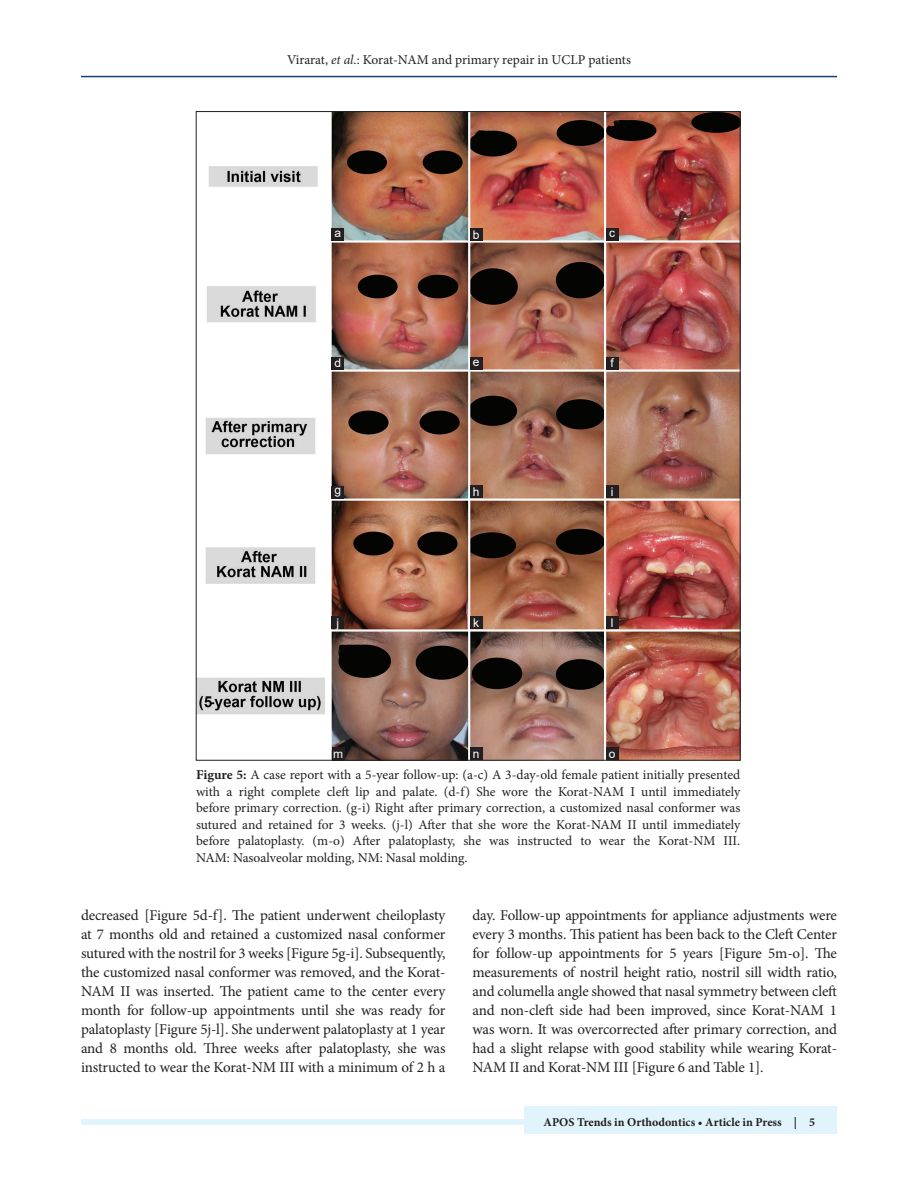
<style>
.page{position:relative;width:918px;height:1188px;background:#fff}
.page>*{position:absolute;margin:0;border:0;box-sizing:border-box;transform-origin:0 0}
.TX{font:15px/19px "Minion Pro";letter-spacing:-.01em;color:#231f20;text-align:justify}
.FGC{font:13.5px/16.5px "Minion Pro";color:#231f20;text-align:justify}
.t1{font:700 12px "Minion Pro";color:#231f20}
.LABEL{font:12px "Arial";color:#fff}
.s1{font-style:italic}
.s2{font-weight:700}
</style>
<div class="page">
<hr style="left:81px;top:76px;width:756px;height:1px;background:#164077">
<div style="left:81px;top:1119px;width:756px;height:6px;background:#e1f4fc"></div>
<div style="left:524px;top:1107px;width:313px;height:27px;background:#e1f4fc"></div>
<img style="left:198px;top:113px;width:540px;height:645px">
<div style="left:331px;top:357px;width:13px;height:12px;background:#231f20"></div>
<div style="left:470px;top:486px;width:13px;height:12px;background:#231f20"></div>
<div style="left:606px;top:486px;width:12px;height:12px;background:#231f20"></div>
<div style="left:331px;top:616px;width:13px;height:13px;background:#231f20"></div>
<div style="left:470px;top:747px;width:13px;height:13px;background:#231f20"></div>
<div style="left:606px;top:747px;width:13px;height:13px;background:#231f20"></div>
<div style="left:606px;top:616px;width:12px;height:13px;background:#231f20"></div>
<div style="left:470px;top:616px;width:13px;height:13px;background:#231f20"></div>
<div style="left:332px;top:747px;width:13px;height:13px;background:#231f20"></div>
<div style="left:606px;top:228px;width:12px;height:13px;background:#231f20"></div>
<div style="left:331px;top:486px;width:13px;height:12px;background:#231f20"></div>
<div style="left:470px;top:228px;width:13px;height:13px;background:#231f20"></div>
<div style="left:606px;top:357px;width:12px;height:12px;background:#231f20"></div>
<div style="left:331px;top:228px;width:13px;height:13px;background:#231f20"></div>
<div style="left:470px;top:357px;width:13px;height:12px;background:#231f20"></div>
<p class="FGC" style="left:287px;top:51px;width:345px">Virarat, <span class="s1">et al</span>.: Korat-NAM and primary repair in UCLP patients</p>
<p class="LABEL" style="left:334px;top:225px;width:8px">a</p>
<p class="LABEL" style="left:473px;top:226px;width:8px">b</p>
<p class="LABEL" style="left:609px;top:225px;width:7px">c</p>
<p class="LABEL" style="left:334px;top:355px;width:8px">d</p>
<p class="LABEL" style="left:473px;top:354px;width:8px">e</p>
<p class="LABEL" style="left:610px;top:355px;width:5px">f</p>
<p class="LABEL" style="left:334px;top:482px;width:8px">g</p>
<p class="LABEL" style="left:473px;top:484px;width:8px">h</p>
<p class="LABEL" style="left:611px;top:484px;width:4px">i</p>
<p class="LABEL" style="left:336px;top:615px;width:4px">j</p>
<p class="LABEL" style="left:473px;top:615px;width:7px">k</p>
<p class="LABEL" style="left:611px;top:614px;width:4px">l</p>
<p class="LABEL" style="left:333px;top:746px;width:11px">m</p>
<p class="LABEL" style="left:473px;top:746px;width:8px">n</p>
<p class="LABEL" style="left:609px;top:746px;width:8px">o</p>
<p class="FGC" style="left:196px;top:767px;width:546px"><span class="s2">Figure 5:</span> A case report with a 5-year follow-up: (a-c) A 3-day-old female patient initially presented with a right complete cleft lip and palate. (d-f) She wore the Korat-NAM I until immediately before primary correction. (g-i) Right after primary correction, a customized nasal conformer was sutured and retained for 3 weeks. (j-l) After that she wore the Korat-NAM II until immediately before palatoplasty. (m-o) After palatoplasty, she was instructed to wear the Korat-NM III.<br>NAM: Nasoalveolar molding, NM: Nasal molding.</p>
<p class="TX" style="left:81px;top:906px;width:366px">decreased [Figure 5d-f]. The patient underwent cheiloplasty at 7 months old and retained a customized nasal conformer sutured with the nostril for 3 weeks [Figure 5g-i]. Subsequently, the customized nasal conformer was removed, and the Korat-NAM II was inserted. The patient came to the center every month for follow-up appointments until she was ready for palatoplasty [Figure 5j-l]. She underwent palatoplasty at 1 year and 8 months old. Three weeks after palatoplasty, she was instructed to wear the Korat-NM III with a minimum of 2 h a</p>
<p class="TX" style="left:472px;top:906px;width:366px">day. Follow-up appointments for appliance adjustments were every 3 months. This patient has been back to the Cleft Center for follow-up appointments for 5 years [Figure 5m-o]. The measurements of nostril height ratio, nostril sill width ratio, and columella angle showed that nasal symmetry between cleft and non-cleft side had been improved, since Korat-NAM 1 was worn. It was overcorrected after primary correction, and had a slight relapse with good stability while wearing Korat-NAM II and Korat-NM III [Figure 6 and Table 1].</p>
<p class="t1" style="left:544px;top:1113px;width:273px">APOS Trends in Orthodontics • Article in Press | 5</p>
</div>
